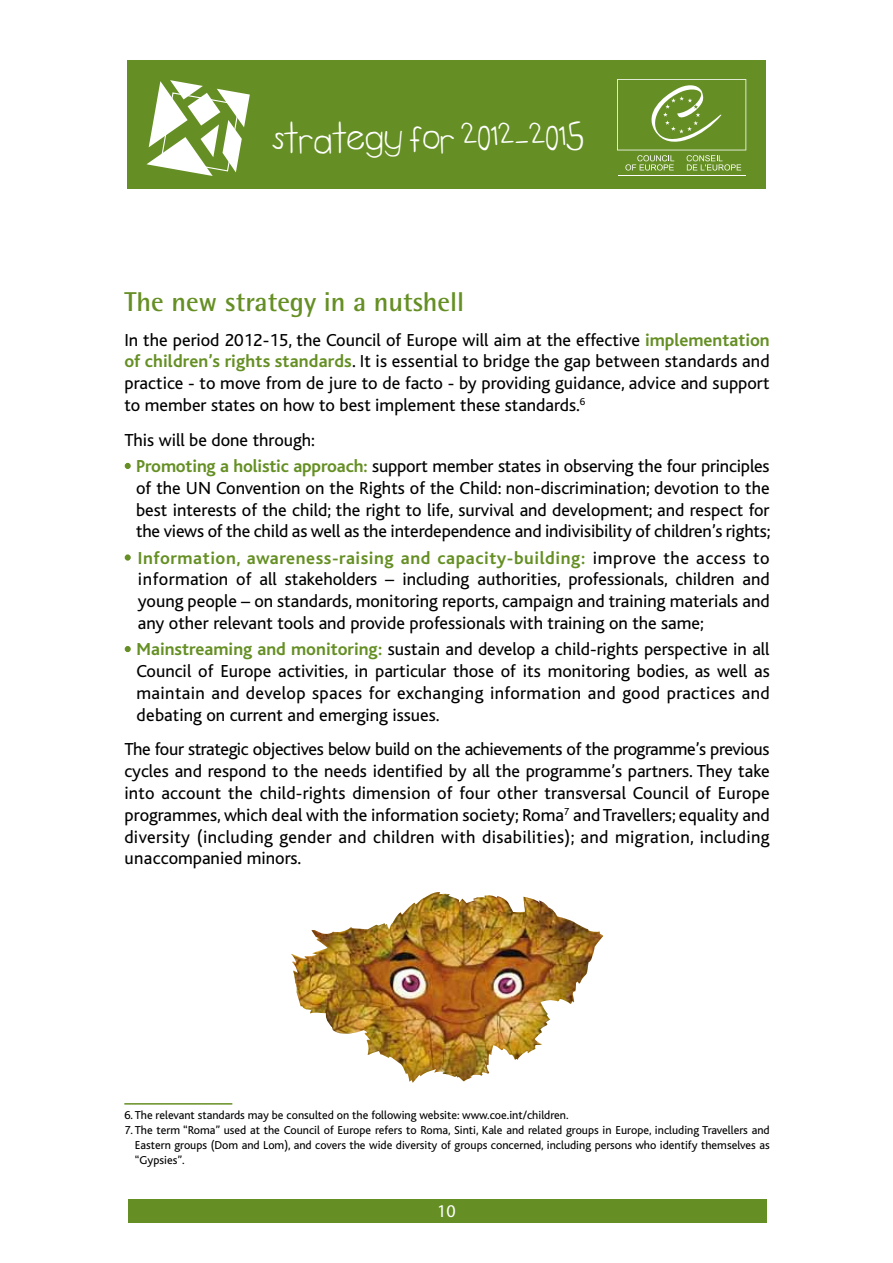
<style>
.page{position:relative;width:893px;height:1263px;background:#fff}
.page>*{position:absolute;margin:0;border:0;box-sizing:border-box;transform-origin:0 0}
.t1{font:37.5px "tweed.2";color:#fff}
.t2{font:700 27.3px "Rotis Semi Sans Std";color:#658f24}
.t3{font:18.15px/21.8px "Bliss";color:#000;text-align:justify}
.t4{font:18px "Myriad Pro";color:#fff}
.t5{font:12px/15px "Bliss";color:#000;text-align:justify}
.s1{font-weight:700;color:#658f24}
.s2{font-size:22.05px;color:#658f24}
</style>
<div class="page">
<div style="left:128px;top:1199px;width:638px;height:23px;background:#658f24"></div>
<div style="left:127px;top:60px;width:639px;height:129px;background:#658f24"></div>
<svg style="left:146px;top:80px;width:104px;height:96px"></svg>
<hr style="left:618px;top:175px;width:127px;height:1px;background:#fff">
<svg style="left:617px;top:79px;width:129px;height:92px"></svg>
<svg style="left:125px;top:463px;width:6px;height:6px"></svg>
<svg style="left:125px;top:554px;width:6px;height:6px"></svg>
<svg style="left:125px;top:646px;width:6px;height:6px"></svg>
<hr style="left:124px;top:1103px;width:108px;height:1px;background:#658f24">
<img style="left:291px;top:897px;width:312px;height:186px">
<h1 class="t1" style="left:272px;top:119px;width:313px">strategy for 2012-2015</h1>
<h2 class="t2" style="left:124px;top:285px;width:341px">The new strategy in a nutshell</h2>
<p class="t3" style="left:124px;top:329px;width:647px">In the period 2012-15, the Council of Europe will aim at the effective <span class="s1">implementation of children’s rights standards</span>. It is essential to bridge the gap between standards and practice - to move from de jure to de facto - by providing guidance, advice and support to member states on how to best implement these standards.<sup>6</sup></p>
<p class="t3" style="left:124px;top:429px;width:192px">This will be done through:</p>
<p class="t3" style="left:136px;top:455px;width:636px;text-indent:-12px"><span class="s2">•</span> <span class="s1">Promoting a holistic approach:</span> support member states in observing the four principles of the UN Convention on the Rights of the Child: non-discrimination; devotion to the best interests of the child; the right to life, survival and development; and respect for the views of the child as well as the interdependence and indivisibility of children’s rights;</p>
<p class="t3" style="left:138px;top:547px;width:633px;text-indent:-14px"><span class="s2">•</span> <span class="s1">Information, awareness-raising and capacity-building:</span> improve the access to information of all stakeholders – including authorities, professionals, children and young people – on standards, monitoring reports, campaign and training materials and any other relevant tools and provide professionals with training on the same;</p>
<p class="t3" style="left:137px;top:639px;width:635px;text-indent:-12px"><span class="s2">•</span> <span class="s1">Mainstreaming and monitoring:</span> sustain and develop a child-rights perspective in all Council of Europe activities, in particular those of its monitoring bodies, as well as maintain and develop spaces for exchanging information and good practices and debating on current and emerging issues.</p>
<p class="t3" style="left:124px;top:739px;width:647px">The four strategic objectives below build on the achievements of the programme’s previous cycles and respond to the needs identified by all the programme’s partners. They take into account the child-rights dimension of four other transversal Council of Europe programmes, which deal with the information society; Roma<sup>7</sup> and Travellers; equality and diversity (including gender and children with disabilities); and migration, including unaccompanied minors.</p>
<p class="t5" style="left:124px;top:1108px;width:446px">6. The relevant standards may be consulted on the following website: www.coe.int/children.</p>
<p class="t5" style="left:135px;top:1123px;width:636px;text-indent:-10px">7. The term “Roma” used at the Council of Europe refers to Roma, Sinti, Kale and related groups in Europe, including Travellers and Eastern groups (Dom and Lom), and covers the wide diversity of groups concerned, including persons who identify themselves as “Gypsies”.</p>
<p class="t4" style="left:437px;top:1200px;width:20px">10</p>
</div>
